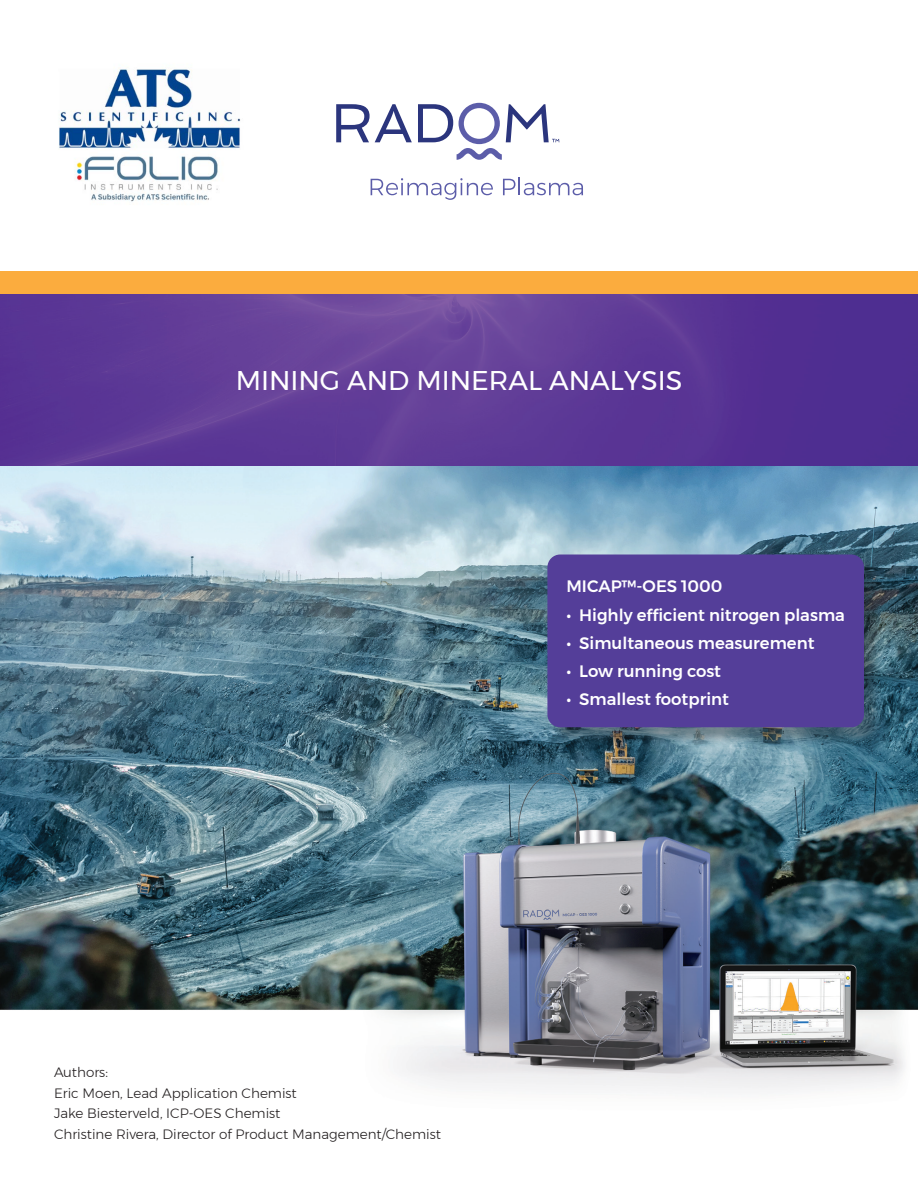
<style>
.page{position:relative;width:918px;height:1188px;background:#fff}
.page>*{position:absolute;margin:0;border:0;box-sizing:border-box;transform-origin:0 0}
.t1{font:27px "Montserrat";color:#fff}
.t2{font:500 16.5px "Montserrat";color:#fff}
.t3{font:300 13.5px/20.4px "Montserrat";color:#231f20}
</style>
<div class="page">
<img style="left:0;top:294px;width:918px;height:796px">
<svg style="left:336px;top:104px;width:76px;height:38px"></svg>
<svg style="left:418px;top:103px;width:141px;height:57px"></svg>
<svg style="left:371px;top:178px;width:122px;height:22px"></svg>
<svg style="left:503px;top:178px;width:80px;height:17px"></svg>
<div style="left:0;top:271px;width:918px;height:23px;background:#fbac3e"></div>
<div style="left:550px;top:557px;width:333px;height:189px;background:#231f20;opacity:.35"></div>
<div style="left:547px;top:555px;width:317px;height:172px;background:#543e99;border-radius:13px"></div>
<img style="left:59px;top:69px;width:181px;height:133px">
<h1 class="t1" style="left:236px;top:360px;width:448px">MINING AND MINERAL ANALYSIS</h1>
<p class="t2" style="left:566px;top:573px;width:158px">MICAP™-OES 1000</p>
<p class="t2" style="left:566px;top:602px;width:280px">• Highly efficient nitrogen plasma</p>
<p class="t2" style="left:566px;top:630px;width:250px">• Simultaneous measurement</p>
<p class="t2" style="left:566px;top:658px;width:156px">• Low running cost</p>
<p class="t2" style="left:566px;top:687px;width:164px">• Smallest footprint</p>
<p class="t3" style="left:54px;top:1062px;width:388px">Authors:<br>Eric Moen, Lead Application Chemist<br>Jake Biesterveld, ICP-OES Chemist<br>Christine Rivera, Director of Product Management/Chemist</p>
</div>
